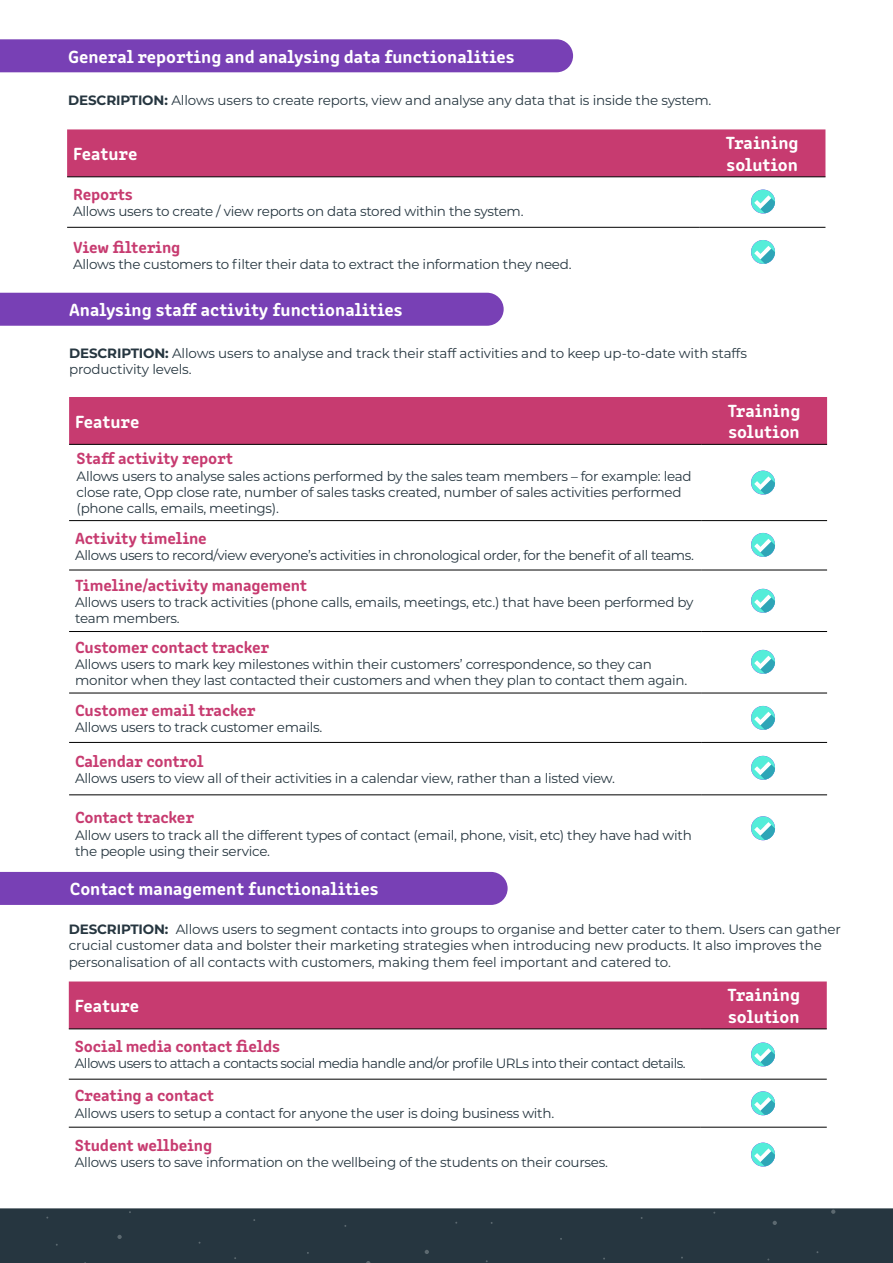
<style>
.page{position:relative;width:893px;height:1263px;background:#fff}
.page>*{position:absolute;margin:0;border:0;box-sizing:border-box;transform-origin:0 0}
.t1{font:700 18px/21.6px "Clone Rounded";color:#fff}
.t2{font:700 16.5px "Clone Rounded";letter-spacing:-.01em;color:#c73b70}
.t3{font:13.5px/16.2px "Montserrat";letter-spacing:-.02em;color:#263640}
.t4{font:13.5px "Montserrat";letter-spacing:-.04em;color:#263640}
.s1{font-weight:700}
</style>
<div class="page">
<div style="left:67px;top:129px;width:758px;height:48px;background:#c73b70"></div>
<hr style="left:67px;top:177px;width:632px;height:1px;background:#000">
<hr style="left:699px;top:177px;width:126px;height:1px;background:#000">
<hr style="left:67px;top:227px;width:632px;height:1px;background:#000">
<hr style="left:699px;top:227px;width:126px;height:1px;background:#000">
<div style="left:0;top:39px;width:573px;height:33px;background:#7840b5"></div>
<div style="left:751px;top:190px;width:24px;height:23px;background:#54edd9;border-radius:50%"></div>
<svg style="left:754px;top:195px;width:21px;height:18px"></svg>
<div style="left:751px;top:240px;width:24px;height:24px;background:#54edd9;border-radius:50%"></div>
<svg style="left:754px;top:246px;width:21px;height:18px"></svg>
<div style="left:69px;top:397px;width:758px;height:47px;background:#c73b70"></div>
<hr style="left:69px;top:444px;width:632px;height:1px;background:#000">
<hr style="left:701px;top:444px;width:126px;height:1px;background:#000">
<hr style="left:69px;top:520px;width:632px;height:1px;background:#000">
<hr style="left:701px;top:520px;width:126px;height:1px;background:#000">
<hr style="left:69px;top:570px;width:632px;height:1px;background:#000">
<hr style="left:701px;top:570px;width:126px;height:1px;background:#000">
<hr style="left:69px;top:631px;width:632px;height:1px;background:#000">
<hr style="left:701px;top:631px;width:126px;height:1px;background:#000">
<hr style="left:69px;top:693px;width:632px;height:1px;background:#000">
<hr style="left:701px;top:693px;width:126px;height:1px;background:#000">
<hr style="left:69px;top:742px;width:632px;height:1px;background:#000">
<hr style="left:701px;top:742px;width:126px;height:1px;background:#000">
<hr style="left:69px;top:794px;width:632px;height:1px;background:#000">
<hr style="left:701px;top:794px;width:126px;height:1px;background:#000">
<div style="left:0;top:293px;width:504px;height:33px;background:#7840b5"></div>
<div style="left:751px;top:471px;width:24px;height:24px;background:#b5bbef;border-radius:50%"></div>
<div style="left:751px;top:471px;width:24px;height:23px;background:#54edd9;border-radius:50%"></div>
<svg style="left:754px;top:476px;width:21px;height:18px"></svg>
<div style="left:751px;top:589px;width:24px;height:24px;background:#54edd9;border-radius:50%"></div>
<svg style="left:754px;top:595px;width:21px;height:18px"></svg>
<div style="left:751px;top:650px;width:24px;height:24px;background:#54edd9;border-radius:50%"></div>
<svg style="left:754px;top:656px;width:21px;height:18px"></svg>
<div style="left:751px;top:706px;width:24px;height:24px;background:#54edd9;border-radius:50%"></div>
<svg style="left:754px;top:712px;width:21px;height:18px"></svg>
<div style="left:751px;top:756px;width:24px;height:24px;background:#54edd9;border-radius:50%"></div>
<svg style="left:754px;top:762px;width:21px;height:18px"></svg>
<div style="left:751px;top:816px;width:24px;height:24px;background:#54edd9;border-radius:50%"></div>
<svg style="left:754px;top:822px;width:21px;height:18px"></svg>
<div style="left:751px;top:533px;width:24px;height:24px;background:#54edd9;border-radius:50%"></div>
<svg style="left:754px;top:539px;width:21px;height:18px"></svg>
<div style="left:69px;top:981px;width:758px;height:48px;background:#c73b70"></div>
<hr style="left:69px;top:1029px;width:632px;height:1px;background:#000">
<hr style="left:701px;top:1029px;width:126px;height:1px;background:#000">
<hr style="left:69px;top:1079px;width:632px;height:1px;background:#000">
<hr style="left:701px;top:1079px;width:126px;height:1px;background:#000">
<hr style="left:69px;top:1127px;width:632px;height:1px;background:#000">
<hr style="left:701px;top:1127px;width:126px;height:1px;background:#000">
<div style="left:0;top:872px;width:508px;height:33px;background:#7840b5"></div>
<svg style="left:751px;top:1042px;width:24px;height:24px"></svg>
<svg style="left:754px;top:1048px;width:21px;height:18px"></svg>
<div style="left:751px;top:1091px;width:24px;height:24px;background:#54edd9;border-radius:50%"></div>
<svg style="left:754px;top:1097px;width:21px;height:18px"></svg>
<svg style="left:751px;top:1142px;width:24px;height:24px"></svg>
<svg style="left:754px;top:1148px;width:21px;height:18px"></svg>
<div style="left:0;top:1208px;width:893px;height:55px;background:#263640"></div>
<svg style="left:117px;top:1235px;width:5px;height:4px"></svg>
<svg style="left:425px;top:1250px;width:4px;height:4px"></svg>
<svg style="left:831px;top:1209px;width:4px;height:5px"></svg>
<svg style="left:773px;top:1221px;width:4px;height:4px"></svg>
<h1 class="t1" style="left:68px;top:44px;width:448px">General reporting and analysing data functionalities</h1>
<p class="t3" style="left:68px;top:91px;width:645px"><span class="s1">DESCRIPTION:</span> Allows users to create reports, view and analyse any data that is inside the system.</p>
<h1 class="t1" style="left:73px;top:141px;width:66px">Feature</h1>
<h1 class="t1" style="left:726px;top:131px;width:74px">Training solution</h1>
<p class="t2" style="left:73px;top:181px;width:61px">Reports</p>
<p class="t3" style="left:73px;top:203px;width:452px">Allows users to create / view reports on data stored within the system.</p>
<p class="t2" style="left:73px;top:234px;width:109px">View filtering</p>
<p class="t3" style="left:73px;top:255px;width:500px">Allows the customers to filter their data to extract the information they need.</p>
<h1 class="t1" style="left:69px;top:297px;width:335px">Analysing staff activity functionalities</h1>
<p class="t3" style="left:69px;top:345px;width:679px"><span class="s1">DESCRIPTION:</span> Allows users to analyse and track their staff activities and to keep up-to-date with staffs productivity levels.</p>
<h1 class="t1" style="left:75px;top:409px;width:66px">Feature</h1>
<h1 class="t1" style="left:728px;top:398px;width:74px">Training solution</h1>
<p class="t2" style="left:77px;top:446px;width:158px">Staff activity report</p>
<p class="t3" style="left:77px;top:467px;width:617px">Allows users to analyse sales actions performed by the sales team members – for example: lead close rate, Opp close rate, number of sales tasks created, number of sales activities performed (phone calls, emails, meetings).</p>
<p class="t2" style="left:75px;top:525px;width:133px">Activity timeline</p>
<p class="t3" style="left:75px;top:547px;width:620px">Allows users to record/view everyone’s activities in chronological order, for the benefit of all teams.</p>
<p class="t2" style="left:75px;top:572px;width:234px">Timeline/activity management</p>
<p class="t3" style="left:75px;top:594px;width:620px">Allows users to track activities (phone calls, emails, meetings, etc.) that have been performed by team members.</p>
<p class="t2" style="left:75px;top:634px;width:196px">Customer contact tracker</p>
<p class="t3" style="left:75px;top:655px;width:614px">Allows users to mark key milestones within their customers’ correspondence, so they can monitor when they last contacted their customers and when they plan to contact them again.</p>
<p class="t2" style="left:75px;top:697px;width:182px">Customer email tracker</p>
<p class="t3" style="left:75px;top:719px;width:249px">Allows users to track customer emails.</p>
<p class="t2" style="left:75px;top:748px;width:130px">Calendar control</p>
<p class="t3" style="left:75px;top:770px;width:541px">Allows users to view all of their activities in a calendar view, rather than a listed view.</p>
<p class="t2" style="left:75px;top:804px;width:121px">Contact tracker</p>
<p class="t3" style="left:75px;top:826px;width:618px">Allow users to track all the different types of contact (email, phone, visit, etc) they have had with the people using their service.</p>
<h1 class="t1" style="left:70px;top:877px;width:310px">Contact management functionalities</h1>
<p class="t3" style="left:69px;top:921px;width:774px"><span class="s1">DESCRIPTION:</span> Allows users to segment contacts into groups to organise and better cater to them. Users can gather crucial customer data and bolster their marketing strategies when introducing new products. It also improves the personalisation of all contacts with customers, making them feel important and catered to.</p>
<h1 class="t1" style="left:75px;top:993px;width:66px">Feature</h1>
<h1 class="t1" style="left:727px;top:983px;width:74px">Training solution</h1>
<p class="t2" style="left:75px;top:1033px;width:207px">Social media contact fields</p>
<p class="t4" style="left:75px;top:1054px;width:612px">Allows users to attach a contacts social media handle and/or profile URLs into their contact details.</p>
<p class="t2" style="left:75px;top:1082px;width:141px">Creating a contact</p>
<p class="t3" style="left:75px;top:1104px;width:481px">Allows users to setup a contact for anyone the user is doing business with.</p>
<p class="t2" style="left:75px;top:1132px;width:139px">Student wellbeing</p>
<p class="t3" style="left:75px;top:1154px;width:535px">Allows users to save information on the wellbeing of the students on their courses.</p>
</div>
